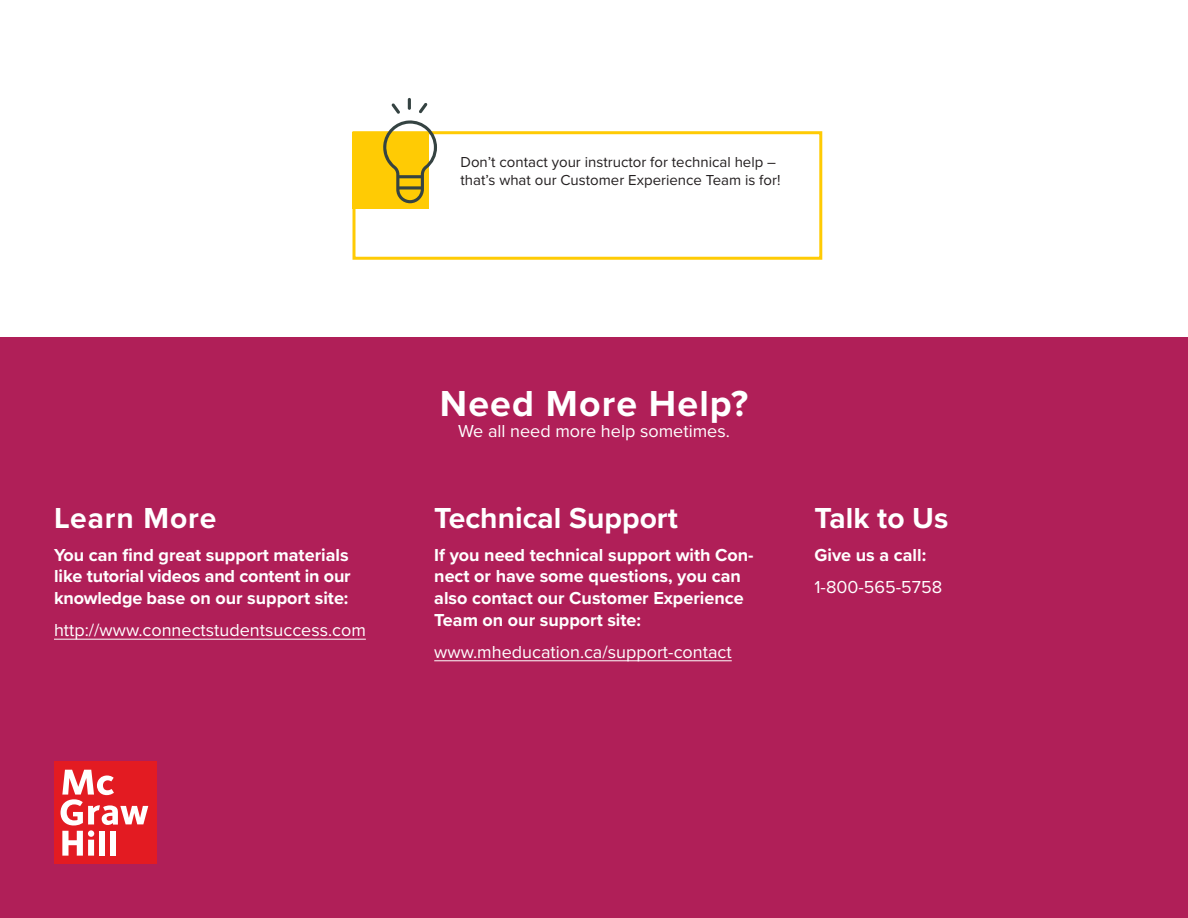
<style>
.page{position:relative;width:1188px;height:918px;background:#fff}
.page>*{position:absolute;margin:0;border:0;box-sizing:border-box;transform-origin:0 0}
.heading{font:700 37.5px "Proxima Nova";letter-spacing:.03em;color:#fff}
.t1{font:700 30px "Proxima Nova";color:#fff}
.t2{font:700 30px "Proxima Nova";letter-spacing:.03em;color:#fff}
.t3{font:700 18px/21.6px "Proxima Nova";color:#fff;text-align:justify}
.t4{font:18px "Proxima Nova";color:#fff}
.t5{font:15px/18px "Proxima Nova";color:#231f20}
</style>
<div class="page">
<div style="left:0;top:338px;width:1188px;height:580px;background:#b01f58"></div>
<hr style="left:54px;top:639px;width:312px;height:1px;background:#fff">
<hr style="left:434px;top:660px;width:298px;height:1px;background:#fff">
<div style="left:352px;top:131px;width:470px;height:129px;border:3px solid #ffcb04"></div>
<div style="left:352px;top:132px;width:77px;height:76px;background:#ffcb04"></div>
<svg style="left:382px;top:120px;width:55px;height:83px"></svg>
<svg style="left:408px;top:98px;width:3px;height:12px"></svg>
<svg style="left:391px;top:103px;width:9px;height:11px"></svg>
<svg style="left:419px;top:103px;width:8px;height:10px"></svg>
<div style="left:54px;top:761px;width:103px;height:103px;background:#e31b22"></div>
<svg style="left:61px;top:770px;width:87px;height:86px"></svg>
<p class="t5" style="left:460px;top:152px;width:322px">Don’t contact your instructor for technical help – that’s what our Customer Experience Team is for!</p>
<p class="t2" style="left:54px;top:496px;width:164px">Learn More</p>
<p class="t3" style="left:54px;top:544px;width:298px">You can find great support materials like tutorial videos and content in our knowledge base on our support site:</p>
<p class="t4" style="left:54px;top:617px;width:313px">http://www.connectstudentsuccess.com</p>
<p class="heading" style="left:440px;top:375px;width:310px">Need More Help?</p>
<p class="t4" style="left:458px;top:418px;width:273px">We all need more help sometimes.</p>
<p class="t1" style="left:434px;top:496px;width:245px">Technical Support</p>
<p class="t3" style="left:434px;top:544px;width:321px;text-align:left">If you need technical support with Con&shy;nect or have some questions, you can also contact our Customer Experience Team on our support site:</p>
<p class="t4" style="left:434px;top:639px;width:299px">www.mheducation.ca/support-contact</p>
<p class="t1" style="left:814px;top:496px;width:135px">Talk to Us</p>
<p class="t3" style="left:814px;top:544px;width:113px">Give us a call:</p>
<p class="t4" style="left:814px;top:574px;width:129px">1-800-565-5758</p>
</div>
